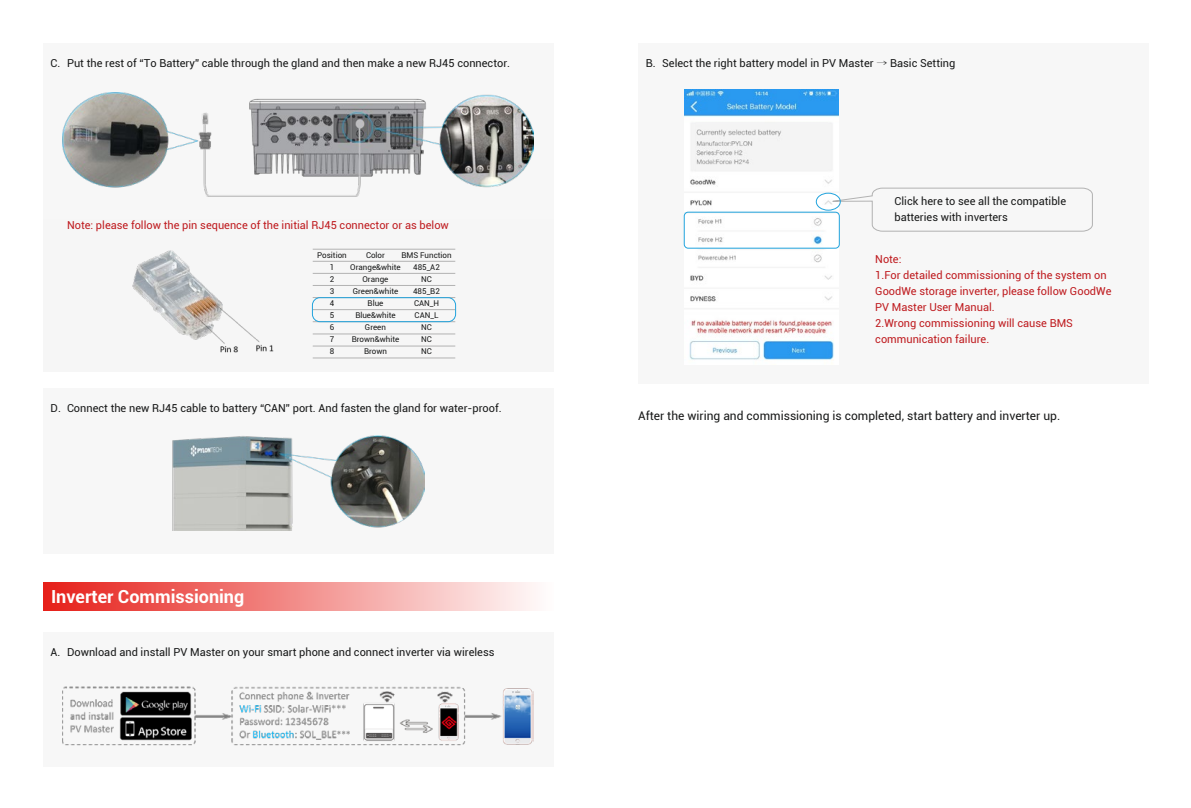
<style>
.page{position:relative;width:1191px;height:808px;background:#fff}
.page>*{position:absolute;margin:0;border:0;box-sizing:border-box;transform-origin:0 0}
.t1{font:700 18px "Roboto";color:#fff}
.t2{font:12px "Roboto";color:#181919}
.t3{font:11px/16px "Roboto";color:#181919}
.t4{font:11px/16px "Roboto";color:#bf1c20}
.t5{font:8px "Roboto";color:#181919}
.s1{font-family:"Adobe Song Std";font-weight:300}
</style>
<div class="page">
<div style="left:43px;top:212px;width:510px;height:159px;background:#f6f6f6"></div>
<div style="left:43px;top:43px;width:510px;height:175px;background:#f7f7f7"></div>
<div style="left:43px;top:582px;width:510px;height:28px;background:linear-gradient(to right,#e61e18,#fffcfc)"></div>
<hr style="left:313px;top:249px;width:142px;height:1px;background:#b2b2b2">
<hr style="left:313px;top:261px;width:142px;height:1px;background:#b2b2b2">
<hr style="left:313px;top:273px;width:142px;height:1px;background:#b2b2b2">
<hr style="left:313px;top:285px;width:142px;height:1px;background:#b2b2b2">
<hr style="left:313px;top:297px;width:142px;height:1px;background:#b2b2b2">
<hr style="left:313px;top:309px;width:142px;height:1px;background:#b2b2b2">
<hr style="left:313px;top:321px;width:142px;height:1px;background:#b2b2b2">
<hr style="left:313px;top:334px;width:142px;height:1px;background:#b2b2b2">
<hr style="left:313px;top:346px;width:142px;height:1px;background:#b2b2b2">
<hr style="left:313px;top:358px;width:142px;height:1px;background:#b2b2b2">
<div style="left:312px;top:298px;width:144px;height:24px;border:1px solid #21a3dd;border-radius:8px"></div>
<img style="left:132px;top:250px;width:142px;height:103px">
<div style="left:638px;top:43px;width:510px;height:341px;background:#f7f7f7"></div>
<img style="left:62px;top:92px;width:472px;height:104px">
<div style="left:43px;top:388px;width:510px;height:165px;background:#f7f7f7"></div>
<img style="left:172px;top:436px;width:253px;height:95px">
<div style="left:43px;top:632px;width:510px;height:134px;background:#f7f7f7"></div>
<img style="left:63px;top:687px;width:470px;height:59px">
<img style="left:684px;top:89px;width:155px;height:271px">
<div style="left:684px;top:212px;width:155px;height:36px;border:1px solid #21a3dd;border-radius:4px"></div>
<svg style="left:828px;top:188px;width:264px;height:43px"></svg>
<div style="left:816px;top:193px;width:24px;height:17px;border:1px solid #21a3dd;border-radius:50%"></div>
<p class="t3" style="left:51px;top:55px;width:461px">C. Put the rest of “To Battery” cable through the gland and then make a new RJ45 connector.</p>
<p class="t3" style="left:646px;top:55px;width:311px">B. Select the right battery model in PV Master <span class="s1">→</span> Basic Setting</p>
<p class="t4" style="left:67px;top:217px;width:383px">Note: please follow the pin sequence of the initial RJ45 connector or as below</p>
<p class="t5" style="left:330px;top:261px;width:6px">1</p>
<p class="t5" style="left:350px;top:261px;width:52px">Orange&amp;white</p>
<p class="t5" style="left:413px;top:261px;width:28px">485_A2</p>
<p class="t5" style="left:330px;top:273px;width:6px">2</p>
<p class="t5" style="left:362px;top:273px;width:27px">Orange</p>
<p class="t5" style="left:421px;top:273px;width:12px">NC</p>
<p class="t5" style="left:330px;top:285px;width:6px">3</p>
<p class="t5" style="left:353px;top:285px;width:47px">Green&amp;white</p>
<p class="t5" style="left:413px;top:285px;width:28px">485_B2</p>
<p class="t5" style="left:330px;top:297px;width:6px">4</p>
<p class="t5" style="left:367px;top:297px;width:17px">Blue</p>
<p class="t5" style="left:414px;top:297px;width:27px">CAN_H</p>
<p class="t5" style="left:330px;top:310px;width:6px">5</p>
<p class="t5" style="left:355px;top:310px;width:42px">Blue&amp;white</p>
<p class="t5" style="left:414px;top:310px;width:25px">CAN_L</p>
<p class="t5" style="left:330px;top:322px;width:6px">6</p>
<p class="t5" style="left:365px;top:322px;width:23px">Green</p>
<p class="t5" style="left:421px;top:322px;width:12px">NC</p>
<p class="t5" style="left:330px;top:334px;width:6px">7</p>
<p class="t5" style="left:352px;top:334px;width:49px">Brown&amp;white</p>
<p class="t5" style="left:421px;top:334px;width:12px">NC</p>
<p class="t5" style="left:330px;top:346px;width:6px">8</p>
<p class="t5" style="left:364px;top:346px;width:24px">Brown</p>
<p class="t5" style="left:421px;top:346px;width:12px">NC</p>
<p class="t5" style="left:317px;top:249px;width:31px">Position</p>
<p class="t5" style="left:366px;top:249px;width:20px">Color</p>
<p class="t5" style="left:401px;top:249px;width:52px">BMS Function</p>
<p class="t3" style="left:51px;top:400px;width:452px">D. Connect the new RJ45 cable to battery “CAN” port. And fasten the gland for water-proof.</p>
<h1 class="t1" style="left:51px;top:584px;width:195px">Inverter Commissioning</h1>
<p class="t3" style="left:51px;top:644px;width:445px">A. Download and install PV Master on your smart phone and connect inverter via wireless</p>
<p class="t3" style="left:894px;top:193px;width:173px">Click here to see all the compatible batteries with inverters</p>
<p class="t4" style="left:875px;top:251px;width:238px">Note:<br>1.For detailed commissioning of the system on<br>GoodWe storage inverter, please follow GoodWe<br>PV Master User Manual.<br>2.Wrong commissioning will cause BMS communication failure.</p>
<p class="t2" style="left:638px;top:407px;width:423px">After the wiring and commissioning is completed, start battery and inverter up.</p>
</div>
